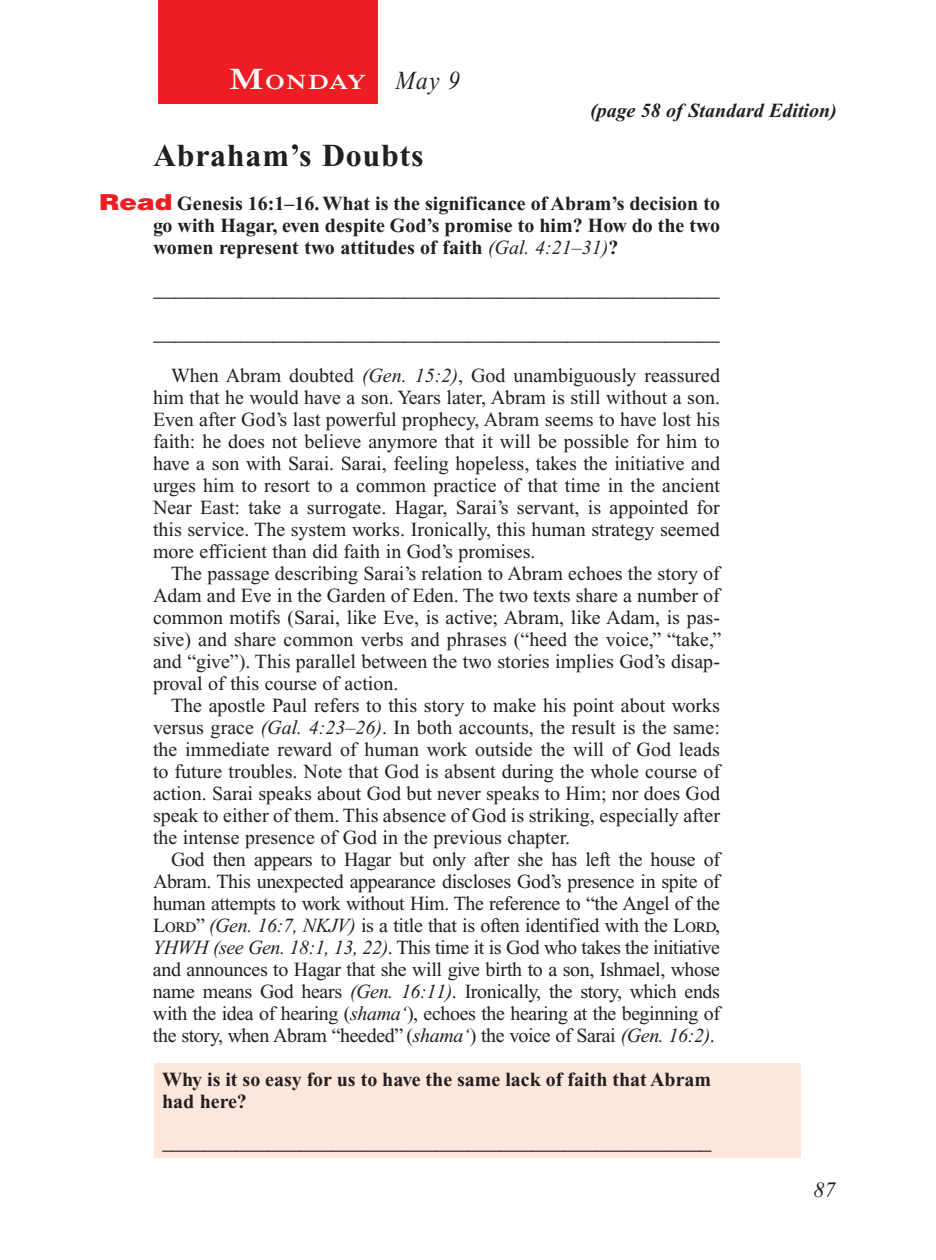
<style>
.page{position:relative;width:936px;height:1260px;background:#fff}
.page>*{position:absolute;margin:0;border:0;box-sizing:border-box;transform-origin:0 0}
.Head{font:700 32px "Times New Roman PS Std";letter-spacing:.025em;color:#231f20}
.Lesson_Dates{font:italic 26px "Times New Roman PS Std";color:#231f20;scale:.9 1}
.Blank_Lines{font:22px "Times New Roman PS Std";color:#231f20}
.Blank_Lines_In_Scree{font:22px "Times New Roman PS Std";color:#231f20;scale:.96 1}
.PageNumbers{font:italic 22px "Times New Roman PS Std";color:#231f20}
.Daily_Header{font:600 21px "Times NRMT Std";letter-spacing:.045em;color:#fff;scale:1.1 1}
.Body{font:20px/22px "Times New Roman PS Std";color:#231f20;text-align:justify}
.Question_NO_SB{font:700 20px/22px "Times New Roman PS Std";color:#231f20;text-align:justify}
.x-screened_box-text{font:700 20px/22px "Times New Roman PS Std";color:#231f20}
.Page_from_SE{font:italic 700 20px "Times New Roman PS Std";color:#231f20}
.s1{font-size:30px}
.s2{font-family:"Helvetica LT Std";font-weight:900;font-size:22px;color:#ee1d23}
.s3{font-weight:400;font-style:italic}
.s4{font-style:italic}
</style>
<div class="page">
<div style="left:158px;top:0;width:220px;height:103px;background:#ee1d23"></div>
<div style="left:155px;top:1063px;width:646px;height:95px;background:#fde7dc"></div>
<p class="Daily_Header" style="left:229px;top:70px;width:127px"><span class="s1">M</span>ONDAY</p>
<p class="Lesson_Dates" style="left:396px;top:66px;width:73px">May 9</p>
<p class="Page_from_SE" style="left:590px;top:100px;width:248px">(page 58 of Standard Edition)</p>
<p class="Head" style="left:153px;top:138px;width:272px">Abraham’s Doubts</p>
<p class="Question_NO_SB" style="left:153px;top:193px;width:569px;text-indent:-54px"><span class="s2">Read</span> Genesis 16:1–16. What is the significance of Abram’s decision to go with Hagar, even despite God’s promise to him? How do the two women represent two attitudes of faith <span class="s3">(Gal. 4:21–31)</span>?</p>
<p class="Blank_Lines" style="left:153px;top:277px;width:568px">____________________________________________________</p>
<p class="Blank_Lines" style="left:153px;top:321px;width:568px">____________________________________________________</p>
<p class="Body" style="left:153px;top:365px;width:569px;text-indent:18px">When Abram doubted <span class="s4">(Gen. 15:2)</span>, God unambiguously reassured him that he would have a son. Years later, Abram is still without a son.<br>Even after God’s last powerful prophecy, Abram seems to have lost his faith: he does not believe anymore that it will be possible for him to have a son with Sarai. Sarai, feeling hopeless, takes the initiative and urges him to resort to a common practice of that time in the ancient Near East: take a surrogate. Hagar, Sarai’s servant, is appointed for this service. The system works. Ironically, this human strategy seemed more efficient than did faith in God’s promises.</p>
<p class="Body" style="left:153px;top:563px;width:570px;text-indent:18px">The passage describing Sarai’s relation to Abram echoes the story of Adam and Eve in the Garden of Eden. The two texts share a number of common motifs (Sarai, like Eve, is active; Abram, like Adam, is pas&shy;sive) and share common verbs and phrases (“heed the voice,” “take,” and “give”). This parallel between the two stories implies God’s disap&shy;proval of this course of action.</p>
<p class="Body" style="left:153px;top:695px;width:569px;text-indent:18px">The apostle Paul refers to this story to make his point about works versus grace <span class="s4">(Gal. 4:23–26)</span>. In both accounts, the result is the same: the immediate reward of human work outside the will of God leads to future troubles. Note that God is absent during the whole course of action. Sarai speaks about God but never speaks to Him; nor does God speak to either of them. This absence of God is striking, especially after the intense presence of God in the previous chapter.</p>
<p class="Body" style="left:153px;top:849px;width:569px;text-indent:18px">God then appears to Hagar but only after she has left the house of Abram. This unexpected appearance discloses God’s presence in spite of human attempts to work without Him. The reference to “the Angel of the Lord” <span class="s4">(Gen. 16:7, NKJV)</span> is a title that is often identified with the Lord, <span class="s4">YHWH (see Gen. 18:1, 13, 22)</span>. This time it is God who takes the initiative and announces to Hagar that she will give birth to a son, Ishmael, whose name means God hears <span class="s4">(Gen. 16:11)</span>. Ironically, the story, which ends with the idea of hearing (<span class="s4">shama‘</span>), echoes the hearing at the beginning of the story, when Abram “heeded” (<span class="s4">shama‘</span>) the voice of Sarai <span class="s4">(Gen. 16:2)</span>.</p>
<p class="x-screened_box-text" style="left:162px;top:1069px;width:551px">Why is it so easy for us to have the same lack of faith that Abram had here?</p>
<p class="Blank_Lines_In_Scree" style="left:162px;top:1130px;width:574px">____________________________________________________</p>
<p class="PageNumbers" style="left:813px;top:1178px;width:23px">87</p>
</div>
